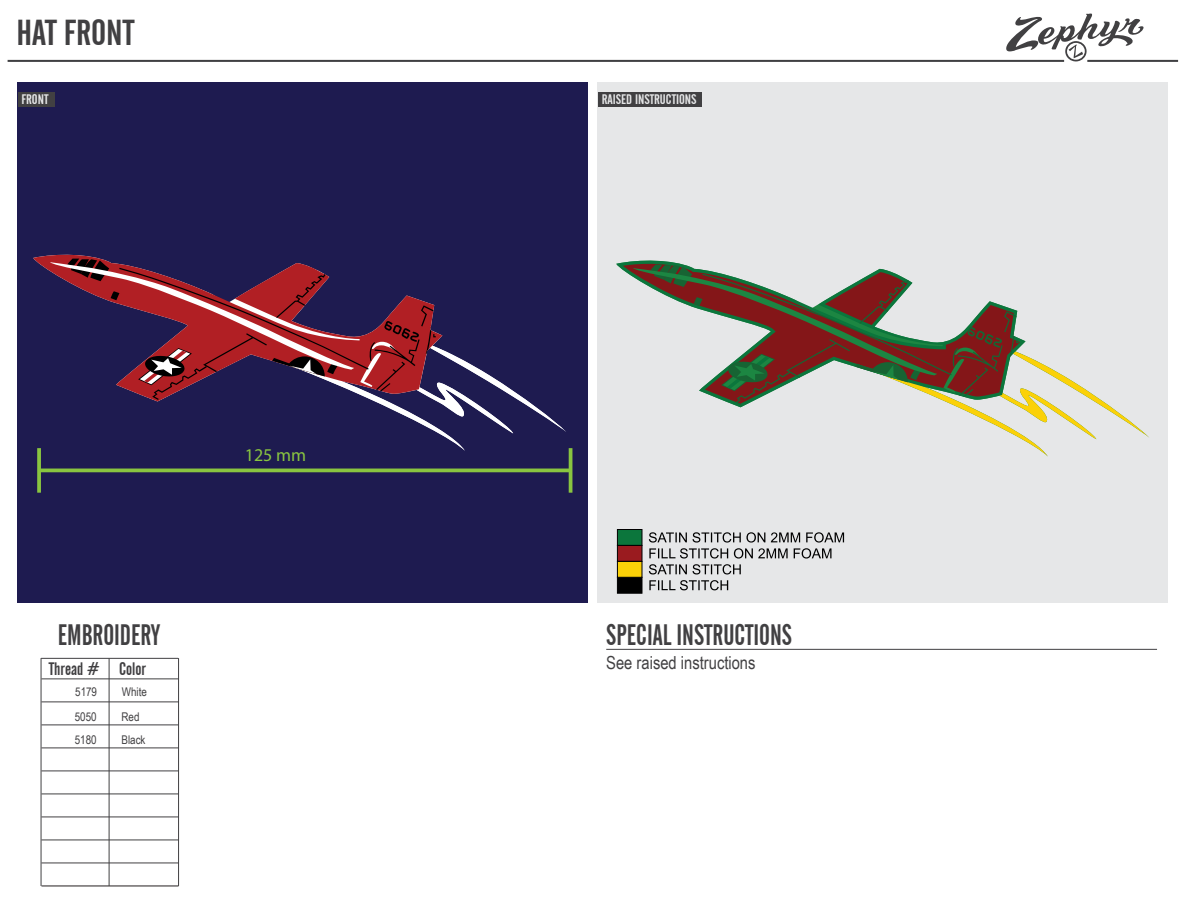
<style>
.page{position:relative;width:1188px;height:918px;background:#fff}
.page>*{position:absolute;margin:0;border:0;box-sizing:border-box;transform-origin:0 0}
.t1{font:36px "Alternate Gothic No 2 BT";color:#414042}
.t2{font:29.55px "Alternate Gothic No 2 BT";color:#414042;scale:.87 1}
.t3{font:18px "Arial Narrow";color:#414042}
.t4{font:18px "Alternate Gothic No 2 BT";color:#414042;scale:.95 1}
.t5{font:18px "Myriad Pro";color:#89c540}
.t6{font:13.8px "Alternate Gothic No 2 BT";color:#e6e7e8}
.t7{font:12px "Arial Narrow";color:#414042}
</style>
<div class="page">
<div style="left:18px;top:82px;width:570px;height:521px;background:#1e1b50"></div>
<div style="left:598px;top:82px;width:570px;height:521px;background:#e6e7e8"></div>
<svg style="left:1006px;top:13px;width:138px;height:49px"></svg>
<hr style="left:1087px;top:60px;width:91px;height:2px;background:#404042">
<hr style="left:8px;top:60px;width:1056px;height:2px;background:#404042">
<div style="left:18px;top:92px;width:36px;height:15px;background:#414042"></div>
<div style="left:598px;top:92px;width:104px;height:15px;background:#414042"></div>
<hr style="left:41px;top:658px;width:137px;height:1px;background:#414042">
<hr style="left:41px;top:679px;width:138px;height:1px;background:#414042">
<hr style="left:41px;top:702px;width:138px;height:1px;background:#414042">
<hr style="left:41px;top:725px;width:138px;height:1px;background:#414042">
<hr style="left:41px;top:748px;width:138px;height:1px;background:#414042">
<hr style="left:41px;top:771px;width:138px;height:1px;background:#414042">
<hr style="left:41px;top:794px;width:138px;height:1px;background:#414042">
<hr style="left:41px;top:817px;width:138px;height:1px;background:#414042">
<hr style="left:41px;top:840px;width:138px;height:1px;background:#414042">
<hr style="left:41px;top:863px;width:138px;height:1px;background:#414042">
<hr style="left:41px;top:886px;width:138px;height:1px;background:#231f20">
<hr style="left:109px;top:658px;width:1px;height:228px;background:#414042">
<hr style="left:178px;top:658px;width:1px;height:228px;background:#414042">
<hr style="left:41px;top:658px;width:1px;height:228px;background:#414042">
<hr style="left:606px;top:649px;width:551px;height:1px;background:#414042">
<svg style="left:33px;top:254px;width:68px;height:17px"></svg>
<svg style="left:50px;top:259px;width:516px;height:192px"></svg>
<svg style="left:633px;top:264px;width:516px;height:193px"></svg>
<div style="left:617px;top:529px;width:25px;height:17px;background:#0b763c;border:1px solid #000"></div>
<div style="left:617px;top:545px;width:25px;height:17px;background:#9a1b1f;border:1px solid #000"></div>
<div style="left:617px;top:577px;width:25px;height:16px;background:#000;border:1px solid #000"></div>
<div style="left:617px;top:561px;width:25px;height:16px;background:#fbd108;border:1px solid #000"></div>
<svg style="left:649px;top:532px;width:195px;height:42px"></svg>
<svg style="left:649px;top:580px;width:79px;height:10px"></svg>
<svg style="left:37px;top:448px;width:4px;height:45px"></svg>
<hr style="left:39px;top:469px;width:532px;height:3px;background:#89c540">
<hr style="left:569px;top:448px;width:3px;height:45px;background:#89c540">
<p class="t1" style="left:16px;top:12px;width:119px">HAT FRONT</p>
<p class="t6" style="left:22px;top:92px;width:28px">FRONT</p>
<p class="t6" style="left:602px;top:92px;width:96px">RAISED INSTRUCTIONS</p>
<p class="t2" style="left:58px;top:618px;width:119px">EMBROIDERY</p>
<p class="t4" style="left:49px;top:659px;width:104px">Thread # Color</p>
<p class="t7" style="left:75px;top:708px;width:23px">5050</p>
<p class="t7" style="left:121px;top:708px;width:20px">Red</p>
<p class="t7" style="left:75px;top:731px;width:23px">5180</p>
<p class="t7" style="left:121px;top:731px;width:26px">Black</p>
<p class="t7" style="left:75px;top:683px;width:23px">5179</p>
<p class="t7" style="left:122px;top:683px;width:27px">White</p>
<p class="t5" style="left:245px;top:444px;width:63px">125 mm</p>
<p class="t2" style="left:606px;top:618px;width:215px">SPECIAL INSTRUCTIONS</p>
<p class="t3" style="left:606px;top:650px;width:151px">See raised instructions</p>
</div>
